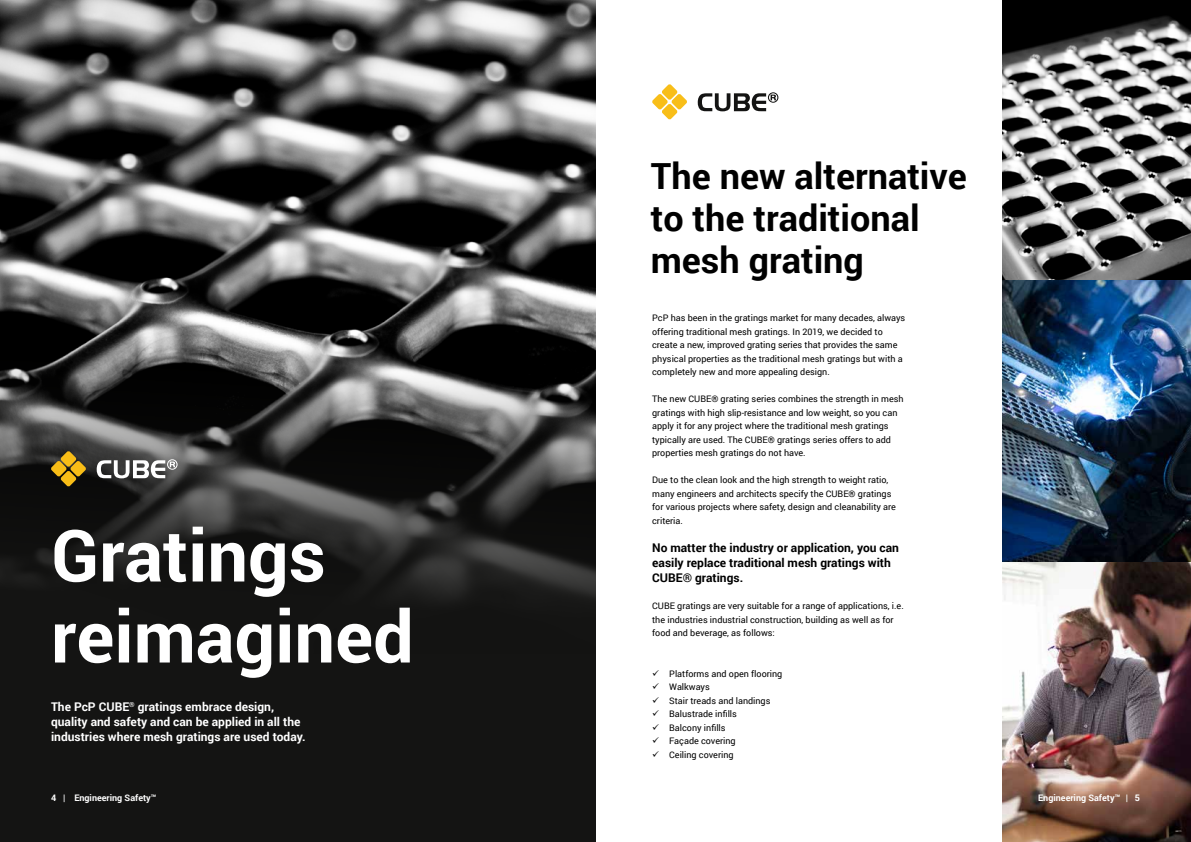
<style>
.page{position:relative;width:1191px;height:842px;background:#fff}
.page>*{position:absolute;margin:0;border:0;box-sizing:border-box;transform-origin:0 0}
.t1{font:700 72px/81px "Roboto";color:#fff}
.t2{font:700 36px/42px "Roboto";color:#000}
.t3{font:700 12px/15px "Roboto";color:#fff}
.t4{font:700 12px/15px "Roboto";color:#000}
.t5{font:9px/13.5px "Roboto";color:#000}
.t6{font:700 9px "Roboto";color:#fff}
</style>
<div class="page">
<div style="left:0;top:0;width:595px;height:842px;background:#141413"></div>
<img style="left:0;top:0;width:595px;height:599px">
<svg style="left:97px;top:459px;width:81px;height:19px;background:#959594"></svg>
<svg style="left:51px;top:451px;width:35px;height:35px"></svg>
<img style="left:1002px;top:0;width:189px;height:842px">
<svg style="left:697px;top:92px;width:81px;height:19px"></svg>
<svg style="left:652px;top:84px;width:35px;height:36px"></svg>
<h1 class="t1" style="left:51px;top:512px;width:364px">Gratings reimagined</h1>
<h3 class="t3" style="left:51px;top:699px;width:256px">The PcP CUBE<sup>®</sup> gratings embrace design, quality and safety and can be applied in all the industries where mesh gratings are used today.</h3>
<h2 class="t2" style="left:651px;top:154px;width:317px">The new alternative to the traditional mesh grating</h2>
<p class="t5" style="left:652px;top:311px;width:254px">PcP has been in the gratings market for many decades, always offering traditional mesh gratings. In 2019, we decided to create a new, improved grating series that provides the same physical properties as the traditional mesh gratings but with a completely new and more appealing design.</p>
<p class="t5" style="left:652px;top:392px;width:253px">The new CUBE® grating series combines the strength in mesh gratings with high slip-resistance and low weight, so you can apply it for any project where the traditional mesh gratings typically are used. The CUBE® gratings series offers to add properties mesh gratings do not have.</p>
<p class="t5" style="left:652px;top:473px;width:245px">Due to the clean look and the high strength to weight ratio, many engineers and architects specify the CUBE® gratings for various projects where safety, design and cleanability are criteria.</p>
<h3 class="t4" style="left:652px;top:540px;width:248px">No matter the industry or application, you can easily replace traditional mesh gratings with<br>CUBE® gratings.</h3>
<p class="t5" style="left:652px;top:599px;width:253px">CUBE gratings are very suitable for a range of applications, i.e. the industries industrial construction, building as well as for food and beverage, as follows:</p>
<p class="t5" style="left:669px;top:666px;width:115px">Platforms and open flooring<br>Walkways<br>Stair treads and landings<br>Balustrade infills<br>Balcony infills<br>Façade covering<br>Ceiling covering</p>
<p class="t6" style="left:51px;top:792px;width:107px">4 | Engineering Safety™</p>
<p class="t6" style="left:1038px;top:792px;width:103px">Engineering Safety™ | 5</p>
</div>
